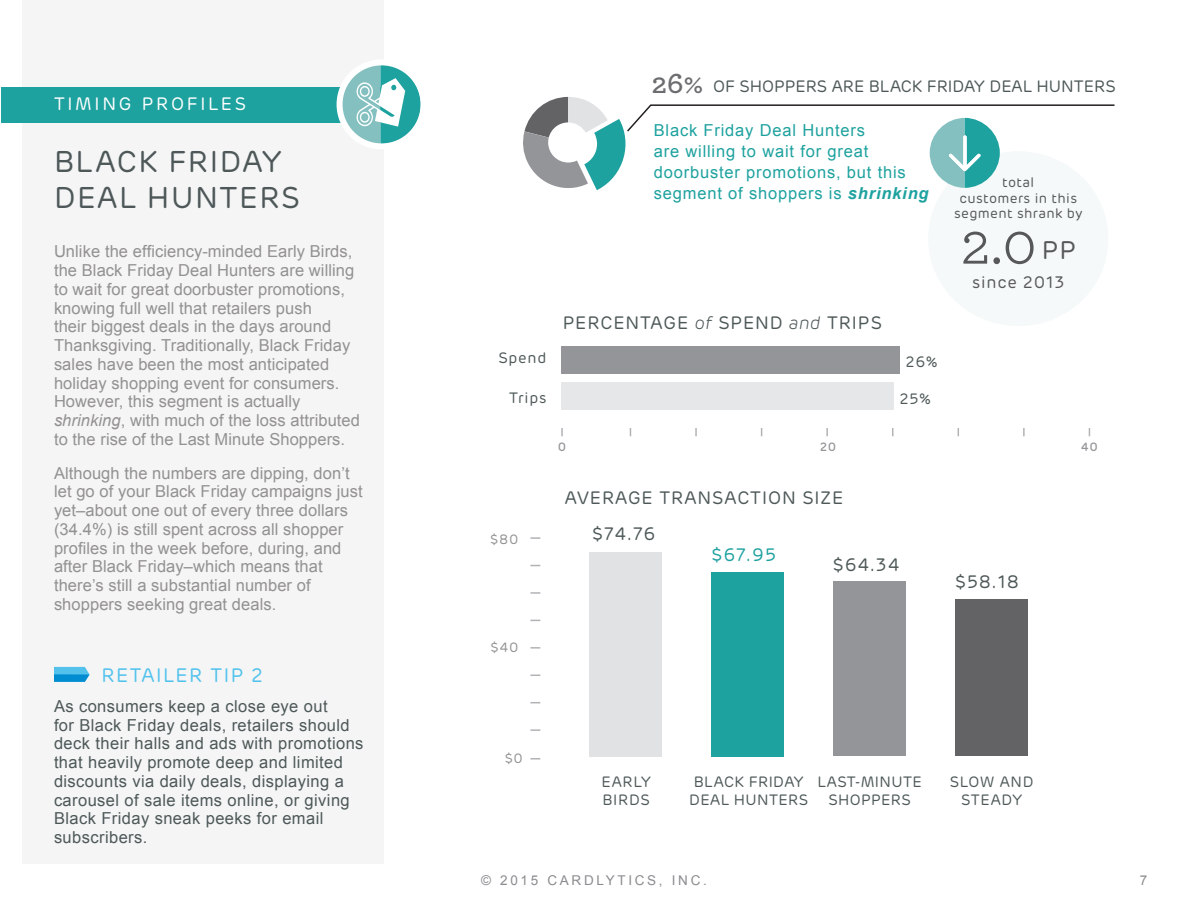
<style>
.page{position:relative;width:1188px;height:918px;background:#fff}
.page>*{position:absolute;margin:0;border:0;box-sizing:border-box;transform-origin:0 0}
.t1{font:63px "Archer Pro";color:#57585a}
.t2{font:30px/36px "Rubrik";letter-spacing:.05em;color:#4e5858}
.t3{font:25.5px "Rubrik";color:#57585a}
.t4{font:19.5px "Rubrik";letter-spacing:.075em;color:#52c2ec}
.t5{font:18px "Rubrik";letter-spacing:.05em;color:#4e5858}
.t6{font:18px "Rubrik";letter-spacing:.15em;color:#fff}
.t7{font:18px "Rubrik";color:#1ea29f}
.t8{font:16.65px "Rubrik";letter-spacing:.05em;color:#57585a}
.t9{font:16.5px/18.8px "Arial";letter-spacing:.005em;color:#939192}
.t10{font:16.5px/18.8px "Arial";letter-spacing:.025em;color:#4e5858}
.t11{font:16.5px/21px "Arial";letter-spacing:.05em;color:#1ea29f}
.t12{font:16.5px "Rubrik";color:#4e5858}
.t13{font:15px/18px "Rubrik";letter-spacing:.025em;color:#4e5858;text-align:center}
.t14{font:15px/18px "Rubrik";letter-spacing:.05em;color:#4e5858;text-align:center}
.t15{font:13.65px/15.5px "Rubrik";letter-spacing:.025em;color:#57585a;text-align:center}
.t16{font:13.5px "Arial";letter-spacing:.2em;color:#8a8c8f}
.t17{font:13.5px "Rubrik";color:#939192}
.t18{font:500 12px "Rubrik";color:#939598}
.s1{font-style:italic}
.s2{font-family:"Archer Pro";font-weight:600;font-size:30px;color:#6c6d70}
.s3{font-weight:700;font-style:italic}
.s4{font-weight:300;font-style:italic}
</style>
<div class="page">
<div style="left:22px;top:0;width:361px;height:864px;background:#f5f5f6"></div>
<div style="left:1px;top:87px;width:381px;height:35px;background:#1ea29f"></div>
<div style="left:561px;top:383px;width:332px;height:27px;background:#e6e7e9"></div>
<div style="left:561px;top:347px;width:339px;height:27px;background:#939598"></div>
<svg style="left:561px;top:428px;width:2px;height:8px"></svg>
<svg style="left:695px;top:428px;width:2px;height:8px"></svg>
<svg style="left:826px;top:428px;width:2px;height:8px"></svg>
<svg style="left:1023px;top:428px;width:2px;height:8px"></svg>
<div style="left:928px;top:151px;width:180px;height:175px;background:#f5f9f9;border-radius:50%"></div>
<svg style="left:523px;top:97px;width:592px;height:93px"></svg>
<div style="left:589px;top:552px;width:73px;height:204px;background:#e1e2e4"></div>
<div style="left:711px;top:572px;width:73px;height:184px;background:#1ea29f"></div>
<div style="left:833px;top:581px;width:73px;height:175px;background:#939598"></div>
<div style="left:955px;top:599px;width:73px;height:157px;background:#636366"></div>
<svg style="left:530px;top:758px;width:10px;height:2px"></svg>
<svg style="left:530px;top:729px;width:10px;height:2px"></svg>
<svg style="left:530px;top:647px;width:10px;height:2px"></svg>
<svg style="left:530px;top:592px;width:10px;height:2px"></svg>
<svg style="left:530px;top:537px;width:10px;height:2px"></svg>
<svg style="left:54px;top:667px;width:36px;height:15px"></svg>
<svg style="left:340px;top:66px;width:80px;height:76px"></svg>
<div style="left:337px;top:59px;width:90px;height:90px;border:6px solid #fff;border-radius:50%"></div>
<p class="t6" style="left:54px;top:93px;width:193px">TIMING PROFILES</p>
<h2 class="t2" style="left:54px;top:144px;width:247px">BLACK FRIDAY<br>DEAL HUNTERS</h2>
<p class="t9" style="left:54px;top:242px;width:308px">Unlike the efficiency-minded Early Birds, the Black Friday Deal Hunters are willing to wait for great doorbuster promotions, knowing full well that retailers push<br>their biggest deals in the days around Thanksgiving. Traditionally, Black Friday sales have been the most anticipated holiday shopping event for consumers.<br>However, this segment is actually <span class="s1">shrinking</span>, with much of the loss attributed to the rise of the Last Minute Shoppers.</p>
<p class="t9" style="left:54px;top:464px;width:310px">Although the numbers are dipping, don’t let go of your Black Friday campaigns just yet–about one out of every three dollars (34.4%) is still spent across all shopper profiles in the week before, during, and after Black Friday–which means that there’s still a substantial number of shoppers seeking great deals.</p>
<p class="t4" style="left:102px;top:663px;width:163px">RETAILER TIP 2</p>
<p class="t10" style="left:54px;top:697px;width:311px">As consumers keep a close eye out<br>for Black Friday deals, retailers should deck their halls and ads with promotions that heavily promote deep and limited discounts via daily deals, displaying a carousel of sale items online, or giving Black Friday sneak peeks for email subscribers.</p>
<p class="t12" style="left:652px;top:76px;width:465px"><span class="s2">26%</span> OF SHOPPERS ARE BLACK FRIDAY DEAL HUNTERS</p>
<p class="t11" style="left:654px;top:119px;width:277px">Black Friday Deal Hunters<br>are willing to wait for great doorbuster promotions, but this segment of shoppers is <span class="s3">shrinking</span></p>
<p class="t15" style="left:954px;top:175px;width:130px">total<br>customers in this segment shrank by</p>
<h1 class="t1" style="left:961px;top:199px;width:77px">2.0</h1>
<h3 class="t3" style="left:1042px;top:234px;width:36px">PP</h3>
<p class="t8" style="left:972px;top:273px;width:94px">since 2013</p>
<p class="t5" style="left:563px;top:312px;width:321px">PERCENTAGE <span class="s4">of</span> SPEND <span class="s4">and</span> TRIPS</p>
<p class="t13" style="left:499px;top:349px;width:49px">Spend</p>
<p class="t13" style="left:906px;top:353px;width:33px">26%</p>
<p class="t13" style="left:509px;top:389px;width:39px">Trips</p>
<p class="t13" style="left:900px;top:390px;width:32px">25%</p>
<p class="t18" style="left:558px;top:439px;width:10px">0</p>
<p class="t18" style="left:820px;top:439px;width:18px">20</p>
<p class="t18" style="left:1081px;top:439px;width:19px">40</p>
<p class="t17" style="left:490px;top:531px;width:30px">$80</p>
<p class="t17" style="left:491px;top:639px;width:29px">$40</p>
<p class="t17" style="left:505px;top:750px;width:20px">$0</p>
<p class="t5" style="left:565px;top:487px;width:280px">AVERAGE TRANSACTION SIZE</p>
<p class="t5" style="left:592px;top:523px;width:65px">$74.76</p>
<p class="t7" style="left:711px;top:544px;width:66px">$67.95</p>
<p class="t5" style="left:833px;top:554px;width:68px">$64.34</p>
<p class="t5" style="left:955px;top:571px;width:65px">$58.18</p>
<p class="t14" style="left:602px;top:773px;width:51px;text-align:left">EARLY<br>BIRDS</p>
<p class="t13" style="left:689px;top:773px;width:120px">BLACK FRIDAY<br>DEAL HUNTERS</p>
<p class="t13" style="left:817px;top:773px;width:106px">LAST-MINUTE<br>SHOPPERS</p>
<p class="t14" style="left:950px;top:773px;width:85px">SLOW AND<br>STEADY</p>
<p class="t16" style="left:481px;top:871px;width:227px">© 2015 CARDLYTICS, INC.</p>
<p class="t16" style="left:1140px;top:871px;width:9px">7</p>
</div>
